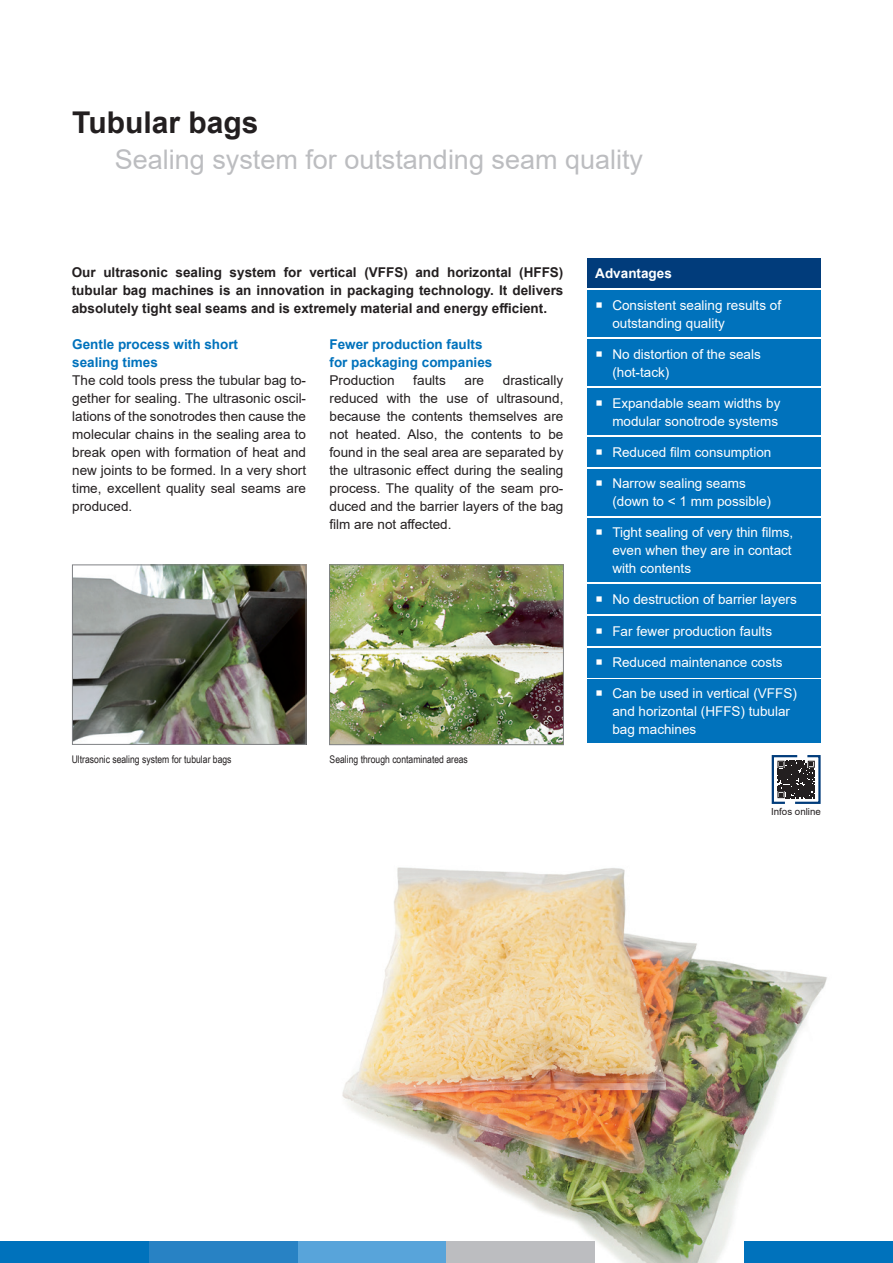
<style>
.page{position:relative;width:893px;height:1263px;background:#fff}
.page>*{position:absolute;margin:0;border:0;box-sizing:border-box;transform-origin:0 0}
.t1{font:700 30px "Arial";color:#231f20}
.t2{font:27px "Arial";color:#bcbdc0}
.t3{font:13.5px/18px "Arial";color:#231f20;text-align:justify}
.t4{font:13.5px/18px "Arial";color:#fff}
.t5{font:700 13.5px/18px "Arial";color:#231f20;text-align:justify}
.t6{font:700 13.5px/18px "Arial";color:#0072bc}
.t7{font:700 13.5px "Arial";color:#fff}
.t8{font:10.5px "Arial Narrow";color:#231f20}
.t9{font:9.75px "Arial";color:#231f20}
</style>
<div class="page">
<img style="left:74px;top:567px;width:230px;height:175px">
<div style="left:72px;top:565px;width:234px;height:179px;border:1px solid #808285"></div>
<img style="left:331px;top:567px;width:231px;height:176px">
<div style="left:329px;top:565px;width:235px;height:180px;border:1px solid #808285"></div>
<div style="left:587px;top:259px;width:234px;height:29px;background:#013c7b"></div>
<div style="left:587px;top:290px;width:234px;height:47px;background:#0072bc"></div>
<div style="left:587px;top:518px;width:234px;height:64px;background:#0072bc"></div>
<div style="left:587px;top:339px;width:234px;height:47px;background:#0072bc"></div>
<div style="left:587px;top:388px;width:234px;height:47px;background:#0072bc"></div>
<div style="left:587px;top:437px;width:234px;height:30px;background:#0072bc"></div>
<div style="left:587px;top:584px;width:234px;height:30px;background:#0072bc"></div>
<div style="left:587px;top:616px;width:234px;height:29px;background:#0072bc"></div>
<div style="left:587px;top:648px;width:234px;height:29px;background:#0072bc"></div>
<div style="left:587px;top:469px;width:234px;height:47px;background:#0072bc"></div>
<div style="left:587px;top:679px;width:234px;height:64px;background:#0072bc"></div>
<img style="left:250px;top:867px;width:643px;height:396px">
<div style="left:0;top:1242px;width:149px;height:21px;background:#0072bc"></div>
<div style="left:149px;top:1242px;width:149px;height:21px;background:#2882c4"></div>
<div style="left:298px;top:1242px;width:148px;height:21px;background:#58a4da"></div>
<div style="left:446px;top:1242px;width:149px;height:21px;background:#bcbdc0"></div>
<div style="left:744px;top:1242px;width:149px;height:21px;background:#0072bc"></div>
<svg style="left:771px;top:755px;width:50px;height:49px"></svg>
<h1 class="t1" style="left:72px;top:101px;width:188px">Tubular bags</h1>
<h2 class="t2" style="left:115px;top:140px;width:530px">Sealing system for outstanding seam quality</h2>
<p class="t5" style="left:72px;top:263px;width:493px">Our ultrasonic sealing system for vertical (VFFS) and horizontal (HFFS) tubular bag machines is an innovation in packaging technology. It delivers absolutely tight seal seams and is extremely material and energy efficient.</p>
<p class="t6" style="left:72px;top:335px;width:167px">Gentle process with short sealing times</p>
<p class="t3" style="left:72px;top:371px;width:235px">The cold tools press the tubular bag to&shy;gether for sealing. The ultrasonic oscil&shy;lations of the sonotrodes then cause the molecular chains in the sealing area to break open with formation of heat and new joints to be formed. In a very short time, excellent quality seal seams are produced.</p>
<p class="t6" style="left:330px;top:335px;width:164px">Fewer production faults for packaging companies</p>
<p class="t3" style="left:330px;top:371px;width:67px">Production</p>
<p class="t3" style="left:413px;top:371px;width:34px">faults</p>
<p class="t3" style="left:464px;top:371px;width:21px">are</p>
<p class="t3" style="left:330px;top:371px;width:235px;text-indent:173px">drastically reduced with the use of ultrasound, because the contents themselves are not heated. Also, the contents to be found in the seal area are separated by the ultrasonic effect during the sealing process. The quality of the seam pro&shy;duced and the barrier layers of the bag film are not affected.</p>
<p class="t8" style="left:72px;top:751px;width:161px">Ultrasonic sealing system for tubular bags</p>
<p class="t8" style="left:330px;top:751px;width:140px">Sealing through contaminated areas</p>
<p class="t7" style="left:595px;top:264px;width:78px">Advantages</p>
<p class="t4" style="left:612px;top:296px;width:170px">Consistent sealing results of outstanding quality</p>
<p class="t4" style="left:612px;top:345px;width:150px">No distortion of the seals (hot-tack)</p>
<p class="t4" style="left:612px;top:394px;width:170px">Expandable seam widths by modular sonotrode systems</p>
<p class="t4" style="left:612px;top:443px;width:161px">Reduced film consumption</p>
<p class="t4" style="left:612px;top:474px;width:160px">Narrow sealing seams (down to &lt; 1 mm possible)</p>
<p class="t4" style="left:612px;top:523px;width:183px">Tight sealing of very thin films, even when they are in contact with contents</p>
<p class="t4" style="left:612px;top:590px;width:186px">No destruction of barrier layers</p>
<p class="t4" style="left:612px;top:622px;width:161px">Far fewer production faults</p>
<p class="t4" style="left:612px;top:654px;width:172px">Reduced maintenance costs</p>
<p class="t4" style="left:612px;top:684px;width:186px">Can be used in vertical (VFFS) and horizontal (HFFS) tubular bag machines</p>
<p class="t9" style="left:771px;top:804px;width:51px">Infos online</p>
</div>
